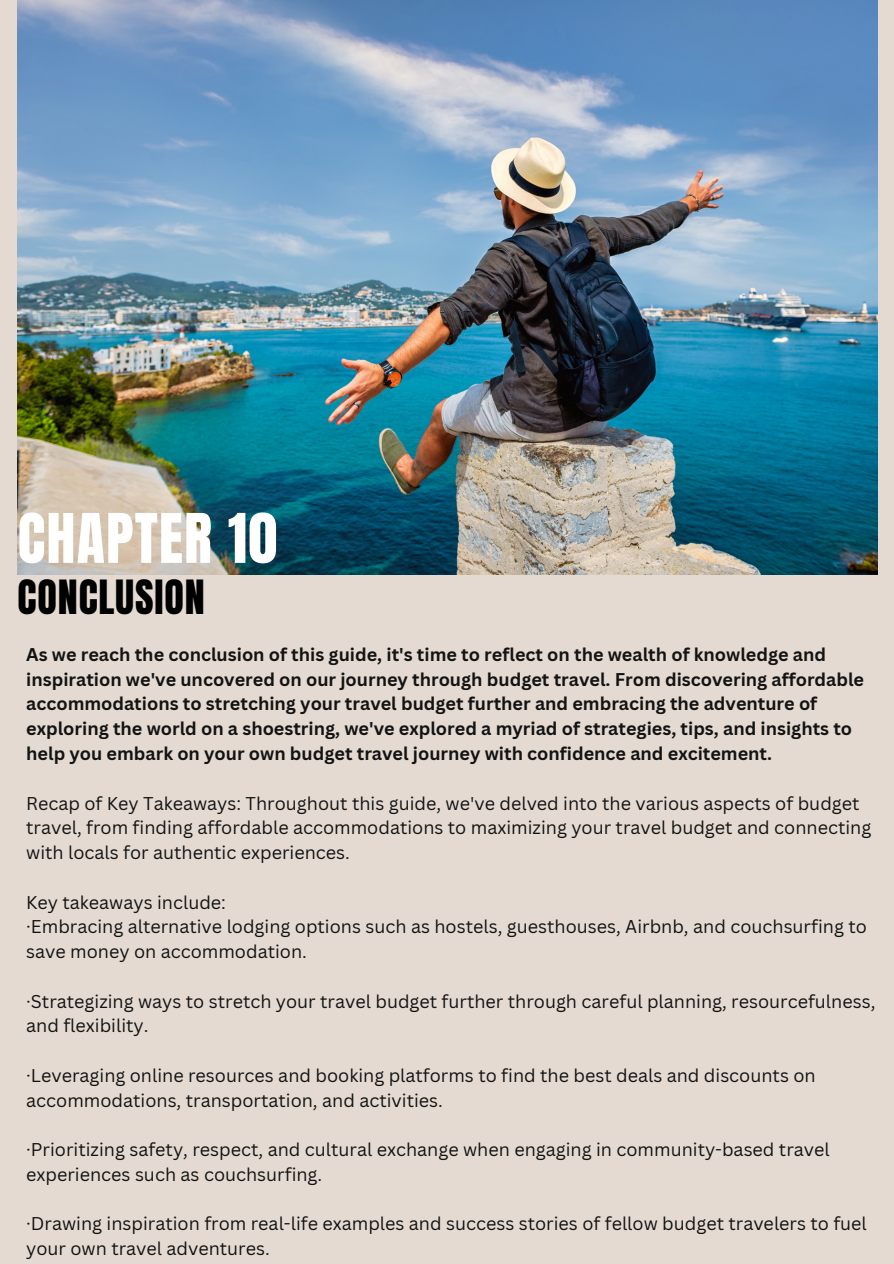
<style>
.page{position:relative;width:894px;height:1264px;background:#fff}
.page>*{position:absolute;margin:0;border:0;box-sizing:border-box;transform-origin:0 0}
.t1{font:58.05px "Anton";letter-spacing:.02em;color:#fff}
.t2{font:40.05px "Anton";letter-spacing:.02em;color:#000}
.t3{font:18px/24.8px "Canva Sans";color:#131313}
.t4{font:700 18px/24.8px "Canva Sans";color:#131313}
</style>
<div class="page">
<div style="left:0;top:0;width:893px;height:1263px;background:#e4dad1"></div>
<img style="left:18px;top:0;width:859px;height:574px">
<p class="t1" style="left:18px;top:497px;width:261px">CHAPTER 10</p>
<h2 class="t2" style="left:18px;top:568px;width:189px">CONCLUSION</h2>
<h1 class="t4" style="left:26px;top:641px;width:839px">As we reach the conclusion of this guide, it's time to reflect on the wealth of knowledge and inspiration we've uncovered on our journey through budget travel. From discovering affordable accommodations to stretching your travel budget further and embracing the adventure of exploring the world on a shoestring, we've explored a myriad of strategies, tips, and insights to help you embark on your own budget travel journey with confidence and excitement.</h1>
<h3 class="t3" style="left:26px;top:790px;width:846px">Recap of Key Takeaways: Throughout this guide, we've delved into the various aspects of budget travel, from finding affordable accommodations to maximizing your travel budget and connecting with locals for authentic experiences.</h3>
<p class="t3" style="left:26px;top:889px;width:201px">Key takeaways include:</p>
<p class="t3" style="left:26px;top:914px;width:841px">·Embracing alternative lodging options such as hostels, guesthouses, Airbnb, and couchsurfing to save money on accommodation.</p>
<p class="t3" style="left:26px;top:988px;width:850px">·Strategizing ways to stretch your travel budget further through careful planning, resourcefulness, and flexibility.</p>
<p class="t3" style="left:26px;top:1062px;width:790px">·Leveraging online resources and booking platforms to find the best deals and discounts on accommodations, transportation, and activities.</p>
<p class="t3" style="left:26px;top:1136px;width:804px">·Prioritizing safety, respect, and cultural exchange when engaging in community-based travel experiences such as couchsurfing.</p>
<p class="t3" style="left:26px;top:1211px;width:842px">·Drawing inspiration from real-life examples and success stories of fellow budget travelers to fuel your own travel adventures.</p>
</div>
